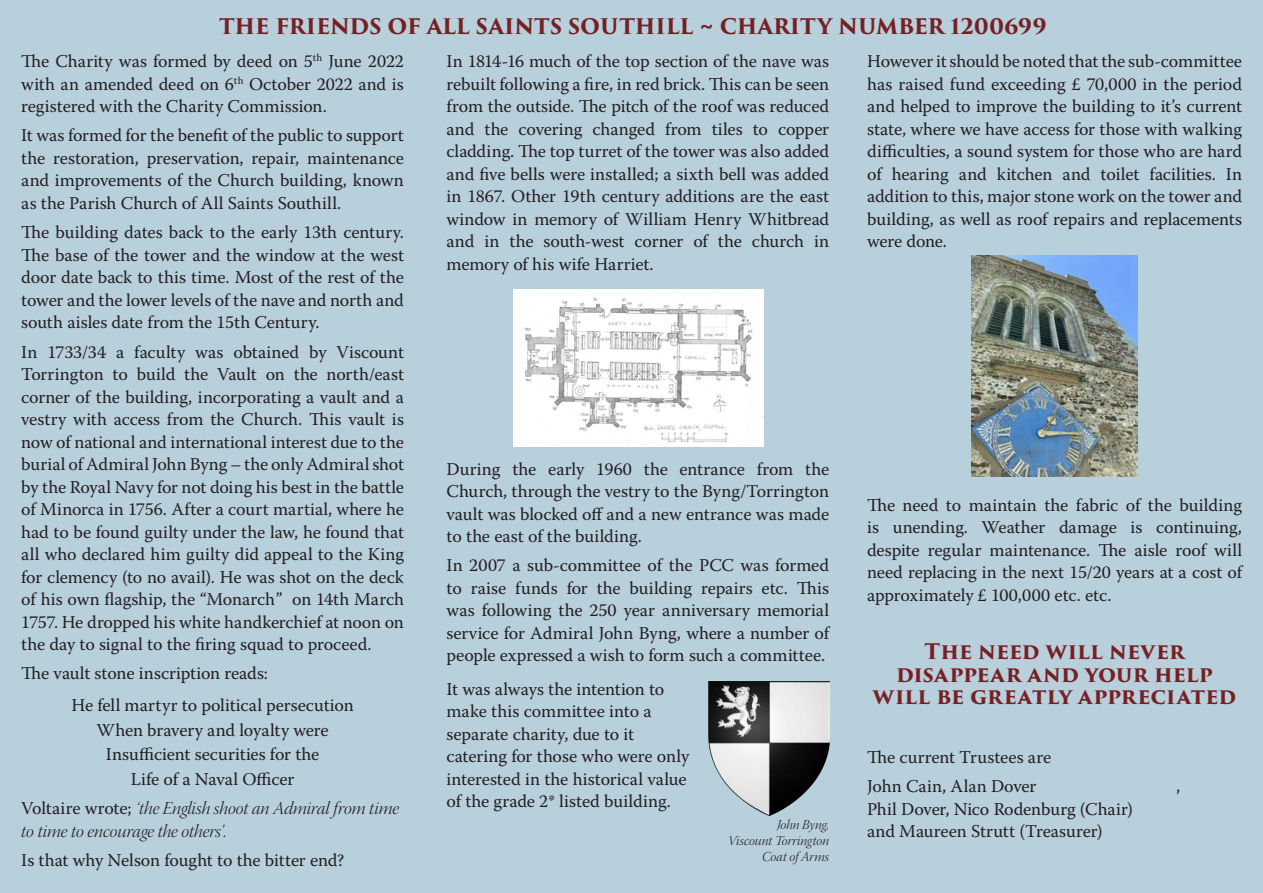
<style>
.page{position:relative;width:1263px;height:893px;background:#b8cfdc}
.page>*{position:absolute;margin:0;border:0;box-sizing:border-box;transform-origin:0 0}
.Body_3{font:700 21px/22.5px "Trajan Pro 3";color:#762023;text-align:center}
.Body_3-2{font:18px/22.5px "Warnock Pro";letter-spacing:-.005em;color:#231f20;text-align:justify}
.Body_3-3{font:18px/22.5px "Warnock Pro Light It Disp";letter-spacing:-.005em;color:#231f20}
.t1{font:13.5px "Warnock Pro Light It Disp";color:#231f20}
.s1{font-family:"Warnock Pro"}
</style>
<div class="page">
<img style="left:513px;top:289px;width:250px;height:157px">
<img style="left:708px;top:682px;width:121px;height:133px">
<img style="left:972px;top:255px;width:165px;height:221px">
<p class="Body_3" style="left:219px;top:15px;width:829px">THE FRIENDS OF ALL SAINTS SOUTHILL ~ CHARITY NUMBER 1200699</p>
<p class="Body_3-2" style="left:867px;top:50px;width:376px">However it should be noted that the sub-committee has raised fund exceeding £ 70,000 in the period and helped to improve the building to it’s current state, where we have access for those with walking difficulties, a sound system for those who are hard of hearing and kitchen and toilet facilities. In addition to this, major stone work on the tower and building, as well as roof repairs and replacements were done.</p>
<p class="Body_3-2" style="left:21px;top:50px;width:384px">The Charity was formed by deed on 5<sup>th</sup> June 2022 with an amended deed on 6<sup>th</sup> October 2022 and is registered with the Charity Commission.</p>
<p class="Body_3-2" style="left:21px;top:124px;width:384px">It was formed for the benefit of the public to support the restoration, preservation, repair, maintenance and improvements of the Church building, known as the Parish Church of All Saints Southill.</p>
<p class="Body_3-2" style="left:21px;top:221px;width:384px">The building dates back to the early 13th century.<br>The base of the tower and the window at the west door date back to this time. Most of the rest of the tower and the lower levels of the nave and north and south aisles date from the 15th Century.</p>
<p class="Body_3-2" style="left:21px;top:340px;width:384px">In 1733/34 a faculty was obtained by Viscount Torrington to build the Vault on the north/east corner of the building, incorporating a vault and a vestry with access from the Church. This vault is now of national and international interest due to the burial of Admiral John Byng – the only Admiral shot by the Royal Navy for not doing his best in the battle of Minorca in 1756. After a court martial, where he had to be found guilty under the law, he found that all who declared him guilty did appeal to the King for clemency (to no avail). He was shot on the deck of his own flagship, the “Monarch” on 14th March 1757. He dropped his white handkerchief at noon on the day to signal to the firing squad to proceed.</p>
<p class="Body_3-2" style="left:21px;top:662px;width:248px">The vault stone inscription reads:</p>
<p class="Body_3-2" style="left:72px;top:693px;width:284px">He fell martyr to political persecution</p>
<p class="Body_3-2" style="left:96px;top:718px;width:234px">When bravery and loyalty were</p>
<p class="Body_3-2" style="left:106px;top:743px;width:215px">Insufficient securities for the</p>
<p class="Body_3-2" style="left:131px;top:768px;width:165px">Life of a Naval Officer</p>
<p class="Body_3-3" style="left:21px;top:799px;width:379px"><span class="s1">Voltaire wrote;</span> ‘the English shoot an Admiral from time to time to encourage the others’.</p>
<p class="Body_3-2" style="left:21px;top:849px;width:324px">Is that why Nelson fought to the bitter end?</p>
<p class="Body_3-2" style="left:446px;top:50px;width:384px">In 1814-16 much of the top section of the nave was rebuilt following a fire, in red brick. This can be seen from the outside. The pitch of the roof was reduced and the covering changed from tiles to copper cladding. The top turret of the tower was also added and five bells were installed; a sixth bell was added in 1867. Other 19th century additions are the east window in memory of William Henry Whitbread and in the south-west corner of the church in memory of his wife Harriet.</p>
<p class="Body_3-2" style="left:446px;top:457px;width:384px">During the early 1960 the entrance from the Church, through the vestry to the Byng/Torrington vault was blocked off and a new entrance was made to the east of the building.</p>
<p class="Body_3-2" style="left:446px;top:554px;width:384px">In 2007 a sub-committee of the PCC was formed to raise funds for the building repairs etc. This was following the 250 year anniversary memorial service for Admiral John Byng, where a number of people expressed a wish to form such a committee.</p>
<p class="Body_3-2" style="left:867px;top:493px;width:376px">The need to maintain the fabric of the building is unending. Weather damage is continuing, despite regular maintenance. The aisle roof will need replacing in the next 15/20 years at a cost of approximately £ 100,000 etc. etc.</p>
<p class="Body_3" style="left:873px;top:641px;width:365px">The need will never disappear and your help will be greatly appreciated</p>
<p class="Body_3-2" style="left:446px;top:677px;width:244px;text-align:left">It was always the intention to make this committee into a separate charity, due to it catering for those who were only interested in the historical value of the grade 2* listed building.</p>
<p class="Body_3-2" style="left:867px;top:745px;width:186px">The current Trustees are</p>
<p class="Body_3-2" style="left:867px;top:774px;width:171px">John Cain, Alan Dover</p>
<p class="Body_3-2" style="left:1176px;top:774px;width:6px">,</p>
<p class="Body_3-2" style="left:867px;top:797px;width:267px">Phil Dover, Nico Rodenburg (Chair) and Maureen Strutt (Treasurer)</p>
<p class="t1" style="left:777px;top:817px;width:54px">John Byng,</p>
<p class="t1" style="left:728px;top:833px;width:103px">Viscount Torrington</p>
<p class="t1" style="left:762px;top:849px;width:69px">Coat of Arms</p>
</div>
